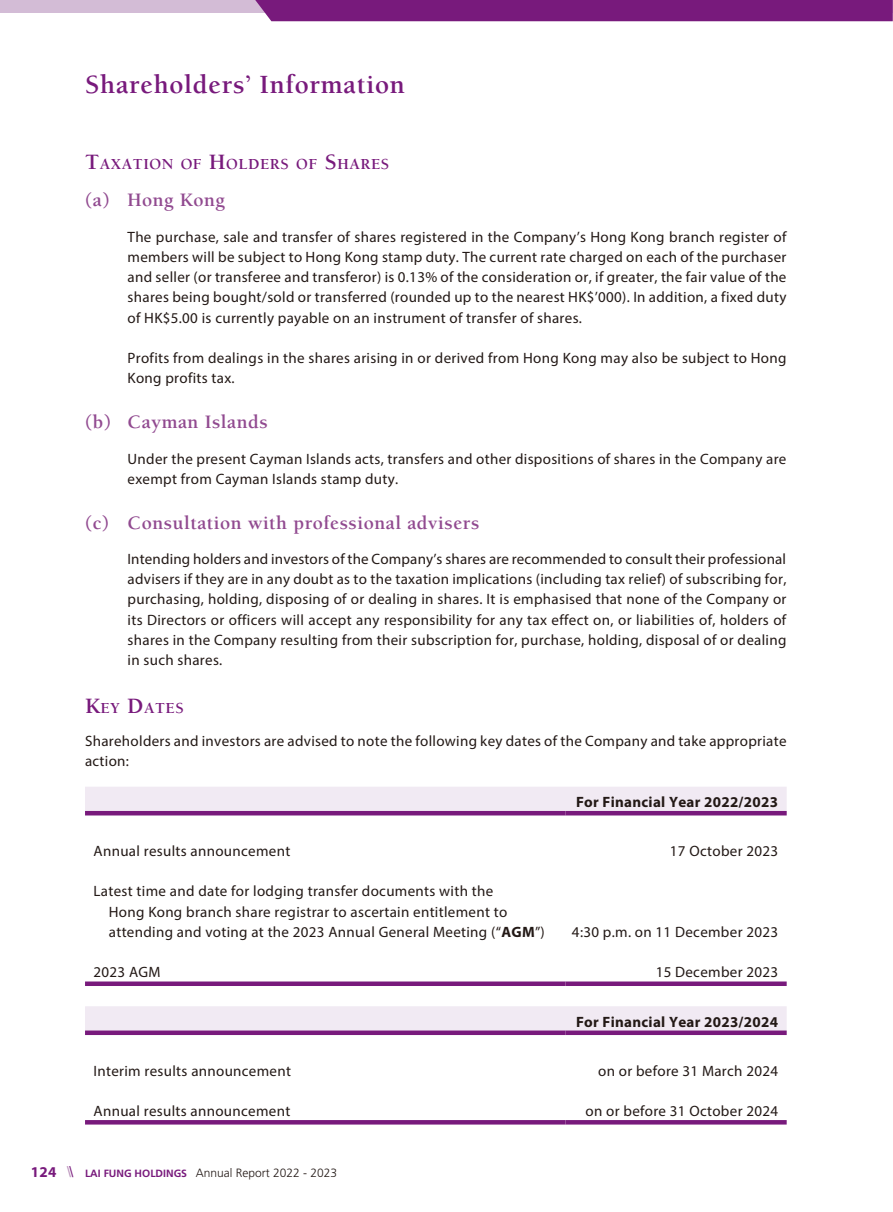
<style>
.page{position:relative;width:893px;height:1212px;background:#fff}
.page>*{position:absolute;margin:0;border:0;box-sizing:border-box;transform-origin:0 0}
.t1{font:700 27px "Berkeley Std";letter-spacing:.025em;color:#781a7c}
.t2{font:700 19.5px "Berkeley Std";letter-spacing:.025em;color:#914a90}
.t3{font:700 15.75px "Berkeley Std";letter-spacing:.04em;color:#781a7c}
.t4{font:15px/20.2px "Myriad Pro";letter-spacing:.02em;color:#231916}
.t5{font:700 15px "Myriad Pro";letter-spacing:.02em;color:#231916}
.t6{font:700 15px "Myriad Pro";color:#781a7c}
.t7{font:300 12px "Frutiger LT Std";color:#231916}
.s1{font-size:22.5px}
.s2{font-weight:700}
.s3{font-weight:700;font-size:10.5px;color:#781a7c}
</style>
<div class="page">
<div style="left:0;top:0;width:893px;height:13px;background:#d3bcd6"></div>
<div style="left:255px;top:0;width:638px;height:21px;background:#781a7c"></div>
<div style="left:85px;top:787px;width:702px;height:24px;background:#f1eaf3"></div>
<hr style="left:85px;top:811px;width:481px;height:4px;background:#781a7c">
<hr style="left:566px;top:811px;width:221px;height:4px;background:#781a7c">
<div style="left:85px;top:981px;width:481px;height:5px;background:#781a7c"></div>
<div style="left:566px;top:981px;width:221px;height:5px;background:#781a7c"></div>
<div style="left:85px;top:1006px;width:702px;height:24px;background:#f1eaf3"></div>
<div style="left:85px;top:1030px;width:481px;height:5px;background:#781a7c"></div>
<div style="left:566px;top:1030px;width:221px;height:5px;background:#781a7c"></div>
<svg style="left:85px;top:1120px;width:481px;height:4px;background:#7a1d7e"></svg>
<svg style="left:566px;top:1120px;width:221px;height:4px"></svg>
<h1 class="t1" style="left:85px;top:70px;width:321px">Shareholders’ Information</h1>
<p class="t3" style="left:85px;top:156px;width:306px"><span class="s1">T</span>AXATION OF <span class="s1">H</span>OLDERS OF <span class="s1">S</span>HARES</p>
<h2 class="t2" style="left:85px;top:190px;width:141px">(a) Hong Kong</h2>
<p class="t4" style="left:128px;top:226px;width:660px;text-align:justify">The purchase, sale and transfer of shares registered in the Company’s Hong Kong branch register of members will be subject to Hong Kong stamp duty. The current rate charged on each of the purchaser and seller (or transferee and transferor) is 0.13% of the consideration or, if greater, the fair value of the shares being bought/sold or transferred (rounded up to the nearest HK$’000). In addition, a fixed duty of HK$5.00 is currently payable on an instrument of transfer of shares.</p>
<p class="t4" style="left:128px;top:348px;width:660px">Profits from dealings in the shares arising in or derived from Hong Kong may also be subject to Hong<br>Kong profits tax.</p>
<h2 class="t2" style="left:85px;top:412px;width:184px">(b) Cayman Islands</h2>
<p class="t4" style="left:128px;top:448px;width:660px">Under the present Cayman Islands acts, transfers and other dispositions of shares in the Company are exempt from Cayman Islands stamp duty.</p>
<h2 class="t2" style="left:85px;top:512px;width:396px">(c) Consultation with professional advisers</h2>
<p class="t4" style="left:128px;top:548px;width:660px;text-align:justify">Intending holders and investors of the Company’s shares are recommended to consult their professional advisers if they are in any doubt as to the taxation implications (including tax relief) of subscribing for, purchasing, holding, disposing of or dealing in shares. It is emphasised that none of the Company or its Directors or officers will accept any responsibility for any tax effect on, or liabilities of, holders of shares in the Company resulting from their subscription for, purchase, holding, disposal of or dealing in such shares.</p>
<p class="t3" style="left:85px;top:700px;width:101px"><span class="s1">K</span>EY <span class="s1">D</span>ATES</p>
<p class="t4" style="left:85px;top:731px;width:703px">Shareholders and investors are advised to note the following key dates of the Company and take appropriate action:</p>
<p class="t5" style="left:576px;top:792px;width:204px">For Financial Year 2022/2023</p>
<p class="t4" style="left:94px;top:840px;width:198px">Annual results announcement</p>
<p class="t4" style="left:670px;top:840px;width:110px">17 October 2023</p>
<p class="t4" style="left:109px;top:881px;width:437px;text-indent:-15px">Latest time and date for lodging transfer documents with the<br>Hong Kong branch share registrar to ascertain entitlement to attending and voting at the 2023 Annual General Meeting (“<span class="s2">AGM</span>”)</p>
<p class="t4" style="left:572px;top:921px;width:208px">4:30 p.m. on 11 December 2023</p>
<p class="t4" style="left:94px;top:962px;width:69px">2023 AGM</p>
<p class="t4" style="left:656px;top:962px;width:124px">15 December 2023</p>
<p class="t5" style="left:576px;top:1012px;width:204px">For Financial Year 2023/2024</p>
<p class="t4" style="left:94px;top:1060px;width:199px">Interim results announcement</p>
<p class="t4" style="left:598px;top:1060px;width:181px">on or before 31 March 2024</p>
<p class="t4" style="left:94px;top:1100px;width:198px">Annual results announcement</p>
<p class="t4" style="left:585px;top:1100px;width:194px">on or before 31 October 2024</p>
<p class="t6" style="left:31px;top:1162px;width:27px">124</p>
<p class="t7" style="left:85px;top:1166px;width:254px"><span class="s3">LAI FUNG HOLDINGS</span> Annual Report 2022 - 2023</p>
</div>
